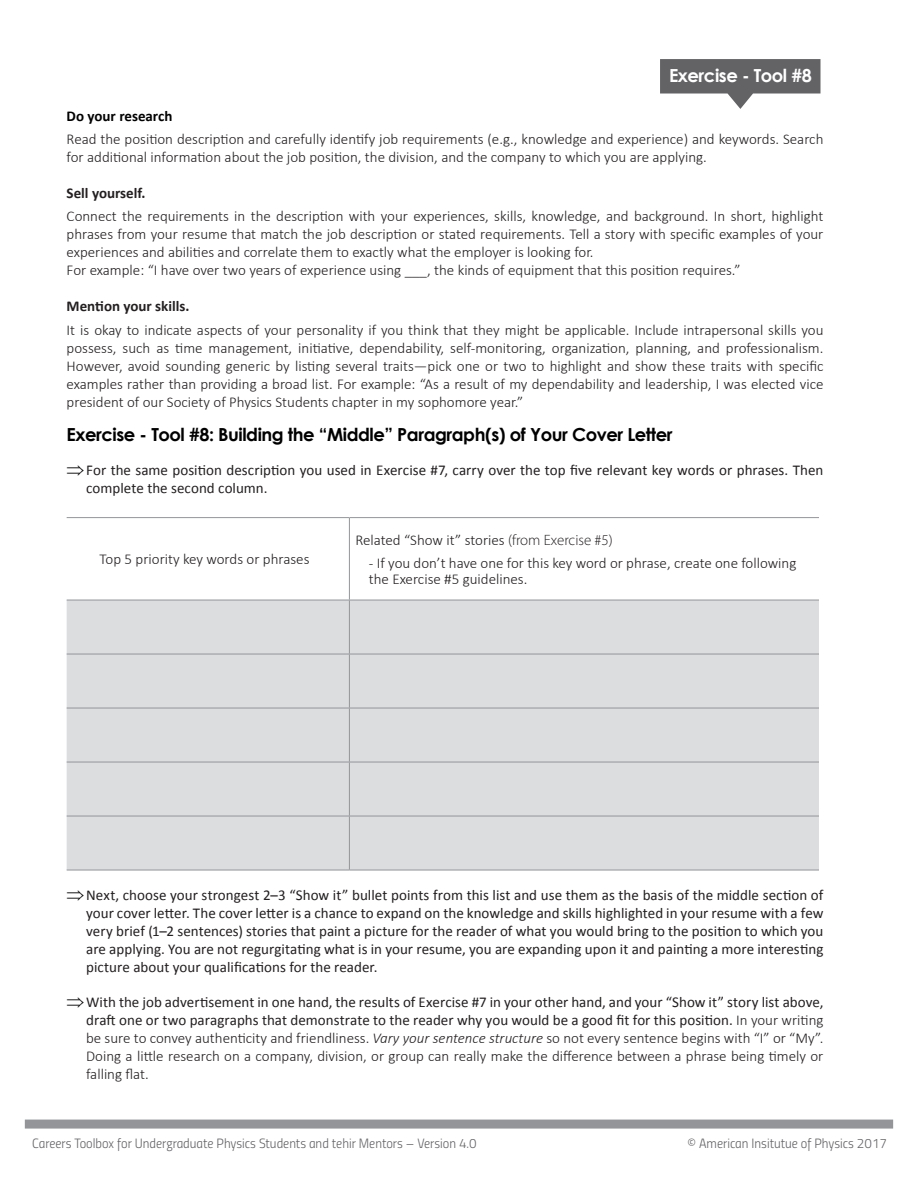
<style>
.page{position:relative;width:918px;height:1188px;background:#fff}
.page>*{position:absolute;margin:0;border:0;box-sizing:border-box;transform-origin:0 0}
.mid_title{font:700 18px "Century Gothic";letter-spacing:-.025em;color:#000}
.mid_title_grey{font:700 18px "Century Gothic";letter-spacing:-.025em;color:#fff}
.Excercise-body{font:300 15px/18px "Calibri";color:#231f20;text-align:justify}
.t1{font:15px/18px "Calibri";letter-spacing:.005em;color:#231f20}
.Excercise-body-2{font:700 15px "Calibri";color:#231f20}
.bold_text{font:700 15px "Calibri";color:#000}
.t2{font:13.5px "Titillium Light Upright";color:#636366}
.s1{color:#000}
.s2{font-family:"Myriad Pro"}
.s3{font-weight:400}
.s4{font-style:italic}
</style>
<div class="page">
<div style="left:25px;top:1120px;width:868px;height:9px;background:#939598"></div>
<div style="left:67px;top:601px;width:752px;height:269px;background:#dcdddf"></div>
<hr style="left:67px;top:517px;width:282px;height:1px;background:#939598">
<hr style="left:349px;top:517px;width:470px;height:1px;background:#939598">
<hr style="left:349px;top:518px;width:1px;height:82px;background:#939598">
<hr style="left:67px;top:600px;width:282px;height:1px;background:#939598">
<hr style="left:349px;top:600px;width:470px;height:1px;background:#939598">
<hr style="left:349px;top:600px;width:1px;height:54px;background:#939598">
<hr style="left:67px;top:654px;width:282px;height:1px;background:#939598">
<hr style="left:349px;top:654px;width:470px;height:1px;background:#939598">
<hr style="left:349px;top:654px;width:1px;height:54px;background:#939598">
<hr style="left:67px;top:708px;width:282px;height:1px;background:#939598">
<hr style="left:349px;top:708px;width:470px;height:1px;background:#939598">
<hr style="left:349px;top:708px;width:1px;height:54px;background:#939598">
<hr style="left:67px;top:762px;width:282px;height:1px;background:#939598">
<hr style="left:349px;top:762px;width:470px;height:1px;background:#939598">
<hr style="left:349px;top:762px;width:1px;height:54px;background:#939598">
<hr style="left:67px;top:816px;width:282px;height:1px;background:#939598">
<hr style="left:349px;top:816px;width:470px;height:1px;background:#939598">
<hr style="left:349px;top:816px;width:1px;height:54px;background:#939598">
<hr style="left:67px;top:870px;width:282px;height:1px;background:#939598">
<hr style="left:349px;top:870px;width:470px;height:1px;background:#939598">
<svg style="left:660px;top:59px;width:160px;height:50px"></svg>
<p class="mid_title_grey" style="left:669px;top:62px;width:144px">Exercise - Tool #8</p>
<p class="bold_text" style="left:67px;top:106px;width:107px">Do your research</p>
<p class="Excercise-body" style="left:67px;top:129px;width:758px">Read the position description and carefully identify job requirements (e.g., knowledge and experience) and keywords. Search for additional information about the job position, the division, and the company to which you are applying.</p>
<p class="Excercise-body-2" style="left:67px;top:183px;width:80px">Sell yourself.</p>
<p class="Excercise-body" style="left:67px;top:207px;width:758px">Connect the requirements in the description with your experiences, skills, knowledge, and background. In short, highlight phrases from your resume that match the job description or stated requirements. Tell a story with specific examples of your experiences and abilities and correlate them to exactly what the employer is looking for.</p>
<p class="Excercise-body" style="left:67px;top:261px;width:675px">For example: “I have over two years of experience using ___, the kinds of equipment that this position requires.”</p>
<p class="Excercise-body-2" style="left:67px;top:297px;width:124px">Mention your skills.</p>
<p class="Excercise-body" style="left:67px;top:320px;width:758px">It is okay to indicate aspects of your personality if you think that they might be applicable. Include intrapersonal skills you possess, such as time management, initiative, dependability, self-monitoring, organization, planning, and professionalism.<br>However, avoid sounding generic by listing several traits—pick one or two to highlight and show these traits with specific examples rather than providing a broad list. For example: “As a result of my dependability and leadership, I was elected vice president of our Society of Physics Students chapter in my sophomore year.”</p>
<p class="mid_title" style="left:67px;top:421px;width:608px">Exercise - Tool #8: Building the “Middle” Paragraph(s) of Your Cover Letter</p>
<p class="t1" style="left:86px;top:461px;width:739px;text-indent:-20px"><span class="s1">⇒</span>For the same position description you used in Exercise #7, carry over the top five relevant key words or phrases. Then complete the second column.</p>
<p class="Excercise-body" style="left:100px;top:550px;width:211px">Top 5 priority key words or phrases</p>
<p class="Excercise-body" style="left:355px;top:530px;width:259px">Related “Show it” stories <span class="s2">(from Exercise #5)</span></p>
<p class="Excercise-body" style="left:369px;top:555px;width:429px;line-height:15.8px">- If you don’t have one for this key word or phrase, create one following the Exercise #5 guidelines.</p>
<p class="t1" style="left:86px;top:886px;width:739px;text-align:justify;text-indent:-20px"><span class="s1">⇒</span>Next, choose your strongest 2–3 “Show it” bullet points from this list and use them as the basis of the middle section of your cover letter. The cover letter is a chance to expand on the knowledge and skills highlighted in your resume with a few very brief (1–2 sentences) stories that paint a picture for the reader of what you would bring to the position to which you are applying. You are not regurgitating what is in your resume, you are expanding upon it and painting a more interesting picture about your qualifications for the reader.</p>
<p class="Excercise-body" style="left:86px;top:992px;width:739px;text-indent:-20px"><span class="s1">⇒</span><span class="s3">With the job advertisement in one hand, the results of Exercise #7 in your other hand, and your “Show it” story list above, draft one or two paragraphs that demonstrate to the reader why you would be a good fit for this position.</span> In your writing be sure to convey authenticity and friendliness. <span class="s4">Vary your sentence structure</span> so not every sentence begins with “I” or “My”.<br>Doing a little research on a company, division, or group can really make the difference between a phrase being timely or falling flat.</p>
<p class="t2" style="left:32px;top:1133px;width:446px">Careers Toolbox for Undergraduate Physics Students and tehir Mentors – Version 4.0</p>
<p class="t2" style="left:688px;top:1133px;width:201px">© American Insitutue of Physics 2017</p>
</div>
